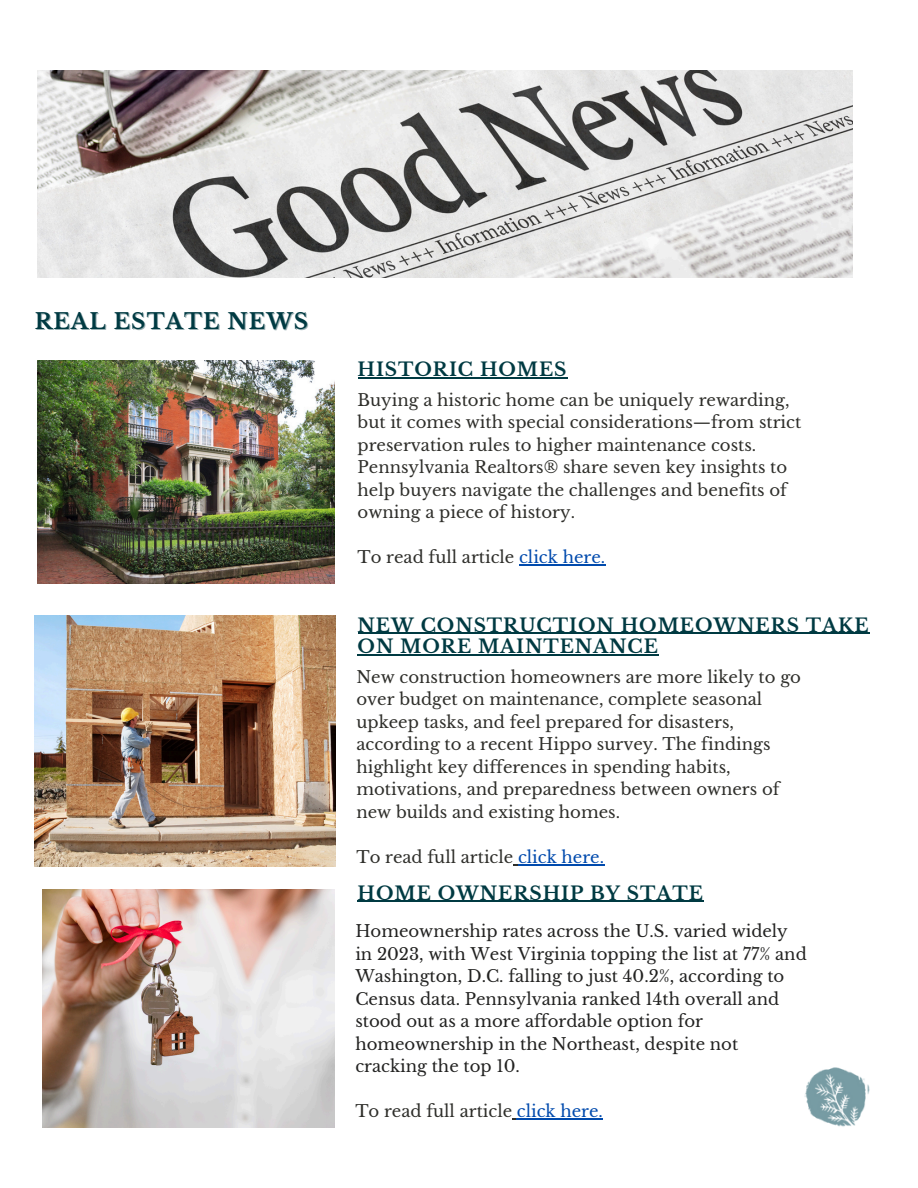
<style>
.page{position:relative;width:918px;height:1188px;background:#fff}
.page>*{position:absolute;margin:0;border:0;box-sizing:border-box;transform-origin:0 0}
.t1{font:700 21.6px "Libre Baskerville";letter-spacing:.05em;color:#003a42}
.t2{font:700 18.6px/21.3px "Libre Baskerville";letter-spacing:.05em;color:#003a42}
.t3{font:16.5px/22.5px "Libre Baskerville";color:#2e2e2a}
.t4{font:16.5px/22.5px "Libre Baskerville";color:#222221}
.s1{color:#004aad}
</style>
<div class="page">
<img style="left:804px;top:1067px;width:66px;height:60px">
<img style="left:37px;top:70px;width:816px;height:207px">
<img style="left:35px;top:616px;width:300px;height:251px">
<img style="left:37px;top:360px;width:297px;height:223px">
<img style="left:42px;top:890px;width:293px;height:237px">
<hr style="left:519px;top:564px;width:86px;height:1px;background:#004aad">
<hr style="left:358px;top:377px;width:210px;height:1px;background:#003a42">
<hr style="left:358px;top:633px;width:512px;height:1px;background:#003a42">
<hr style="left:358px;top:654px;width:301px;height:1px;background:#003a42">
<hr style="left:518px;top:864px;width:86px;height:1px;background:#004aad">
<hr style="left:358px;top:901px;width:346px;height:1px;background:#003a42">
<hr style="left:517px;top:1118px;width:86px;height:1px;background:#004aad">
<h2 class="t1" style="left:35px;top:309px;width:275px">REAL ESTATE NEWS</h2>
<p class="t2" style="left:358px;top:359px;width:211px">HISTORIC HOMES</p>
<p class="t3" style="left:358px;top:389px;width:445px">Buying a historic home can be uniquely rewarding, but it comes with special considerations—from strict preservation rules to higher maintenance costs.<br>Pennsylvania Realtors® share seven key insights to help buyers navigate the challenges and benefits of owning a piece of history.</p>
<h1 class="t3" style="left:358px;top:546px;width:249px">To read full article <span class="s1">click here.</span></h1>
<p class="t2" style="left:358px;top:615px;width:513px">NEW CONSTRUCTION HOMEOWNERS TAKE<br>ON MORE MAINTENANCE</p>
<p class="t3" style="left:356px;top:666px;width:446px">New construction homeowners are more likely to go over budget on maintenance, complete seasonal upkeep tasks, and feel prepared for disasters, according to a recent Hippo survey. The findings highlight key differences in spending habits, motivations, and preparedness between owners of new builds and existing homes.</p>
<p class="t3" style="left:356px;top:846px;width:249px">To read full article <span class="s1">click here.</span></p>
<p class="t2" style="left:358px;top:882px;width:347px">HOME OWNERSHIP BY STATE</p>
<h2 class="t4" style="left:355px;top:920px;width:453px">Homeownership rates across the U.S. varied widely in 2023, with West Virginia topping the list at 77% and Washington, D.C. falling to just 40.2%, according to Census data. Pennsylvania ranked 14th overall and stood out as a more affordable option for homeownership in the Northeast, despite not cracking the top 10.</h2>
<p class="t3" style="left:355px;top:1100px;width:249px">To read full article <span class="s1">click here.</span></p>
</div>
